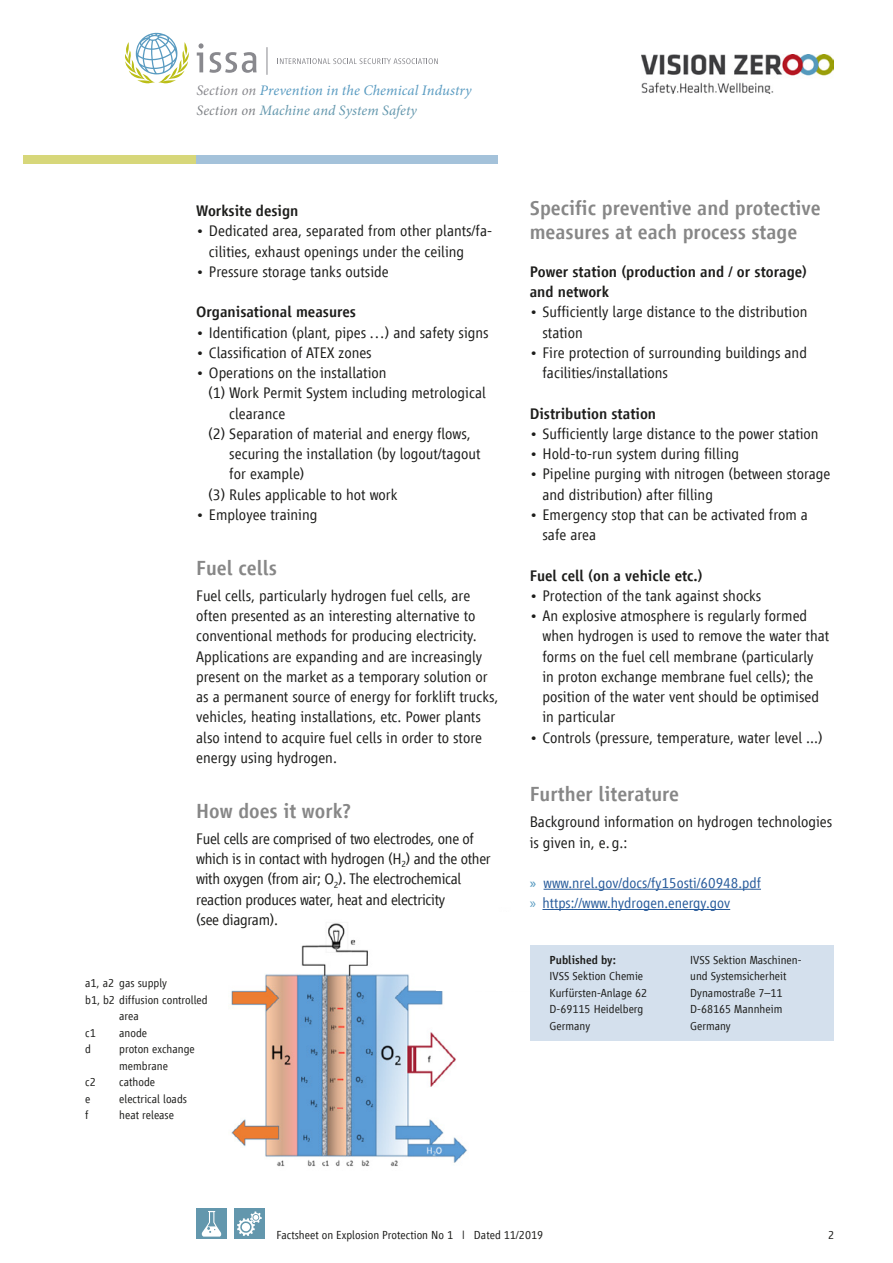
<style>
.page{position:relative;width:893px;height:1263px;background:#fff}
.page>*{position:absolute;margin:0;border:0;box-sizing:border-box;transform-origin:0 0}
.Fließtext{font:500 21px/24px "Vialog LT";color:#878787}
.Subline_1{font:500 21px "Vialog LT";color:#878787}
.Fließtext-2{font:300 15.75px/20.2px "Vialog LT";color:#1d1d1b}
.Fließtext-3{font:300 15.75px/20.2px "Vialog LT";letter-spacing:-.02em;color:#1d1d1b}
.Subline_2{font:500 15.75px/20.2px "Vialog LT";color:#1d1d1b}
.Subline_1-2{font:300 15.75px/20.2px "Vialog LT";color:#1d1d1b}
.Subline_1-3{font:300 15px "Vialog LT";color:#275b9b}
.t1{font:italic 14.55px "Minion Pro";letter-spacing:.005em;color:#599bc1}
.t2{font:italic 14.4px "Minion Pro";letter-spacing:.005em;color:#6397ad}
.Fließtext-4{font:300 12px/16.5px "Vialog LT";color:#1d1d1b}
.t3{font:500 12px "Vialog LT";color:#1d1d1b}
.s1{color:#89898e}
.s2{color:#808387}
.s3{color:#589bc1}
.s4{font-family:"Myriad Pro";font-weight:400;color:#589bc1}
.s5{font-family:"Frutiger"}
</style>
<div class="page">
<div style="left:23px;top:155px;width:173px;height:9px;background:#d7d77a"></div>
<div style="left:196px;top:155px;width:302px;height:9px;background:#a4c2da"></div>
<img style="left:231px;top:923px;width:236px;height:244px">
<div style="left:436px;top:912px;width:155px;height:78px;background:#fff"></div>
<div style="left:530px;top:945px;width:303px;height:96px;background:#d4e0ed"></div>
<hr style="left:544px;top:889px;width:217px;height:1px;background:#275b9b">
<hr style="left:542px;top:909px;width:188px;height:1px;background:#275b9b">
<img style="left:641px;top:54px;width:193px;height:40px">
<div style="left:196px;top:1208px;width:31px;height:31px;background:#6397ad"></div>
<svg style="left:201px;top:1211px;width:20px;height:26px"></svg>
<svg style="left:234px;top:1208px;width:31px;height:31px"></svg>
<svg style="left:125px;top:33px;width:64px;height:50px"></svg>
<svg style="left:197px;top:43px;width:60px;height:30px"></svg>
<svg style="left:279px;top:58px;width:159px;height:6px"></svg>
<svg style="left:267px;top:47px;width:1px;height:28px"></svg>
<p class="t1" style="left:196px;top:81px;width:277px"><span class="s1">Section on</span> Prevention in the Chemical Industry</p>
<p class="t2" style="left:197px;top:100px;width:222px"><span class="s2">Section on</span> Machine and System Safety</p>
<p class="Subline_2" style="left:196px;top:201px;width:104px">Worksite design</p>
<p class="Fließtext-2" style="left:209px;top:221px;width:285px;text-indent:-13px">• Dedicated area, separated from other plants/fa&shy;cilities, exhaust openings under the ceiling</p>
<p class="Fließtext-2" style="left:196px;top:261px;width:194px">• Pressure storage tanks outside</p>
<p class="Subline_2" style="left:196px;top:302px;width:161px">Organisational measures</p>
<p class="Fließtext-2" style="left:196px;top:322px;width:294px">• Identification (plant, pipes …) and safety signs</p>
<p class="Fließtext-2" style="left:196px;top:342px;width:177px">• Classification of ATEX zones</p>
<p class="Fließtext-2" style="left:196px;top:363px;width:192px">• Operations on the installation</p>
<p class="Fließtext-2" style="left:229px;top:383px;width:258px;text-indent:-21px">(1) Work Permit System including metrological clearance</p>
<p class="Fließtext-2" style="left:229px;top:423px;width:253px;text-indent:-21px">(2) Separation of material and energy flows, securing the installation (by logout/tagout for example)</p>
<p class="Fließtext-2" style="left:208px;top:484px;width:191px">(3) Rules applicable to hot work</p>
<p class="Fließtext-2" style="left:196px;top:504px;width:123px">• Employee training</p>
<p class="Subline_1" style="left:196px;top:556px;width:82px">Fuel cells</p>
<p class="Fließtext-2" style="left:196px;top:585px;width:304px">Fuel cells, particularly hydrogen fuel cells, are often presented as an interesting alternative to conventional methods for producing electricity.<br>Applications are expanding and are increasingly present on the market as a temporary solution or as a permanent source of energy for forklift trucks, vehicles, heating installations, etc. Power plants also intend to acquire fuel cells in order to store energy using hydrogen.</p>
<p class="Subline_1" style="left:196px;top:799px;width:156px">How does it work?</p>
<p class="Fließtext-3" style="left:196px;top:828px;width:296px">Fuel cells are comprised of two electrodes, one of which is in contact with hydrogen (H<sub>2</sub>) and the other with oxygen (from air; O<sub>2</sub>). The electrochemical</p>
<p class="Fließtext-3" style="left:196px;top:889px;width:251px">reaction produces water, heat and electricity (see diagram).</p>
<p class="Fließtext-4" style="left:85px;top:975px;width:83px">a1, a2 gas supply</p>
<p class="Fließtext-4" style="left:119px;top:992px;width:90px;text-indent:-34px">b1, b2 diffusion controlled area</p>
<p class="Fließtext-4" style="left:85px;top:1025px;width:12px">c1</p>
<p class="Fließtext-4" style="left:119px;top:1025px;width:29px">anode</p>
<p class="Fließtext-4" style="left:85px;top:1041px;width:7px">d</p>
<p class="Fließtext-4" style="left:119px;top:1041px;width:77px">proton exchange membrane</p>
<p class="Fließtext-4" style="left:85px;top:1074px;width:12px">c2</p>
<p class="Fließtext-4" style="left:119px;top:1074px;width:37px">cathode</p>
<p class="Fließtext-4" style="left:85px;top:1091px;width:7px">e</p>
<p class="Fließtext-4" style="left:119px;top:1091px;width:69px">electrical loads</p>
<p class="Fließtext-4" style="left:85px;top:1107px;width:5px">f</p>
<p class="Fließtext-4" style="left:119px;top:1107px;width:56px">heat release</p>
<p class="Fließtext" style="left:530px;top:196px;width:292px">Specific preventive and protective measures at each process stage</p>
<p class="Subline_2" style="left:530px;top:261px;width:279px">Power station (production and / or storage) and network</p>
<p class="Fließtext-2" style="left:542px;top:302px;width:266px;text-indent:-13px">• Sufficiently large distance to the distribution station</p>
<p class="Fließtext-2" style="left:542px;top:342px;width:266px;text-indent:-13px">• Fire protection of surrounding buildings and facilities/installations</p>
<p class="Subline_2" style="left:530px;top:403px;width:128px">Distribution station</p>
<p class="Fließtext-2" style="left:530px;top:423px;width:290px">• Sufficiently large distance to the power station</p>
<p class="Fließtext-2" style="left:530px;top:444px;width:211px">• Hold-to-run system during filling</p>
<p class="Fließtext-2" style="left:542px;top:464px;width:289px;text-indent:-13px">• Pipeline purging with nitrogen (between storage and distribution) after filling</p>
<p class="Fließtext-2" style="left:542px;top:504px;width:267px;text-indent:-13px">• Emergency stop that can be activated from a safe area</p>
<p class="Subline_2" style="left:530px;top:565px;width:174px">Fuel cell (on a vehicle etc.)</p>
<p class="Fließtext-2" style="left:530px;top:585px;width:233px">• Protection of the tank against shocks</p>
<p class="Fließtext-2" style="left:542px;top:606px;width:288px;text-indent:-13px">• An explosive atmosphere is regularly formed when hydrogen is used to remove the water that forms on the fuel cell membrane (particularly<br>in proton exchange membrane fuel cells); the position of the water vent should be optimised in particular</p>
<p class="Fließtext-2" style="left:530px;top:727px;width:294px">• Controls (pressure, temperature, water level ...)</p>
<p class="Subline_1" style="left:530px;top:782px;width:151px">Further literature</p>
<p class="Subline_1-2" style="left:530px;top:812px;width:304px">Background information on hydrogen technologies is given in, e. g.:</p>
<p class="Subline_1-3" style="left:530px;top:875px;width:233px"><span class="s3">»</span> www.nrel.gov/docs/fy15osti/60948.pdf</p>
<p class="Subline_1-3" style="left:530px;top:895px;width:202px"><span class="s4">»</span> https://www.hydrogen.energy.gov</p>
<p class="t3" style="left:550px;top:953px;width:68px">Published by:</p>
<p class="Fließtext-4" style="left:550px;top:968px;width:95px">IVSS Sektion Chemie</p>
<p class="Fließtext-4" style="left:550px;top:984px;width:99px">Kurfürsten-Anlage 62</p>
<p class="Fließtext-4" style="left:550px;top:1001px;width:95px">D-69115 Heidelberg</p>
<p class="Fließtext-4" style="left:550px;top:1017px;width:42px">Germany</p>
<p class="Fließtext-4" style="left:690px;top:951px;width:113px">IVSS Sektion Maschinen&shy;und Systemsicherheit</p>
<p class="Fließtext-4" style="left:690px;top:984px;width:94px">Dynamostraße 7–11</p>
<p class="Fließtext-4" style="left:690px;top:1001px;width:94px">D-68165 Mannheim</p>
<p class="Fließtext-4" style="left:690px;top:1017px;width:42px">Germany</p>
<p class="Fließtext-4" style="left:276px;top:1227px;width:268px">Factsheet on Explosion Protection No 1 <span class="s5">I</span> Dated 11/2019</p>
<p class="Fließtext-4" style="left:828px;top:1226px;width:8px">2</p>
</div>
